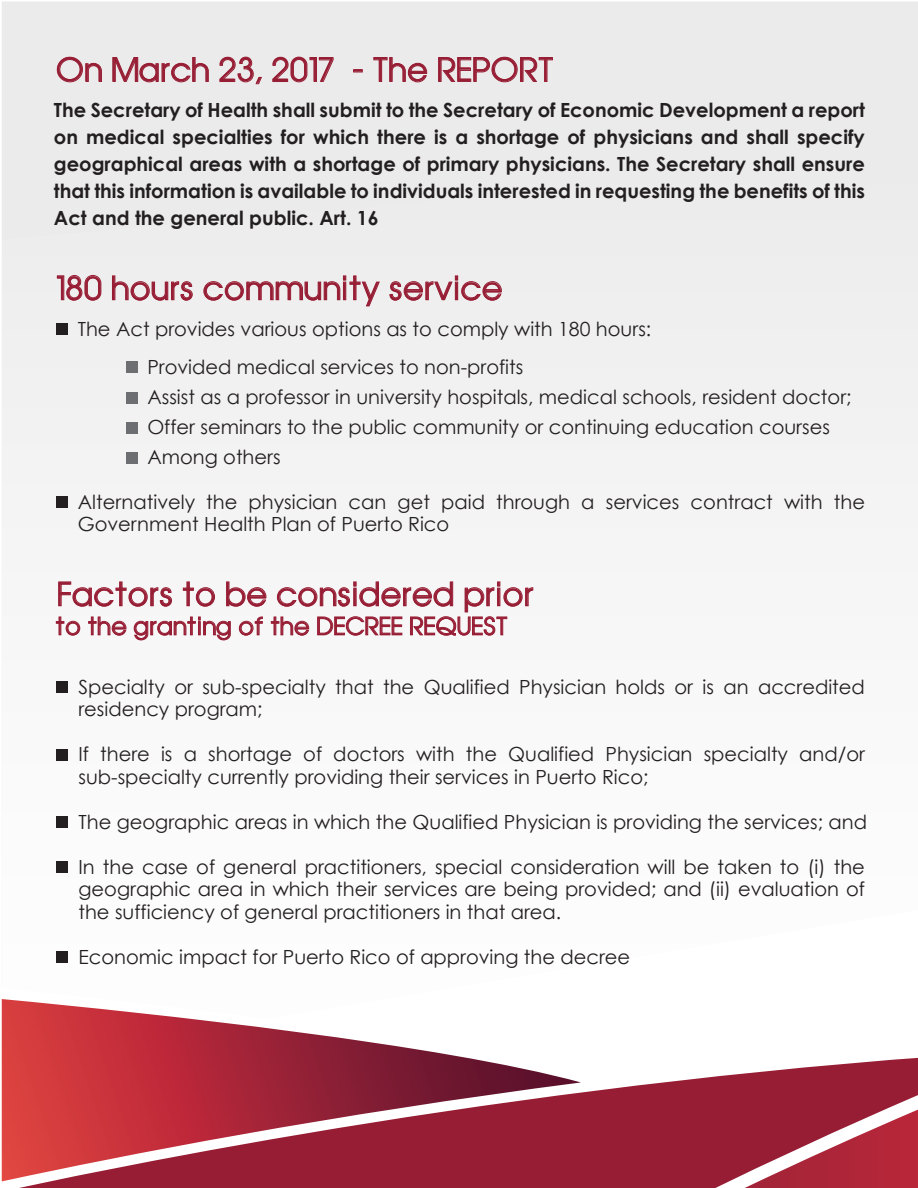
<style>
.page{position:relative;width:918px;height:1188px;background:#fff}
.page>*{position:absolute;margin:0;border:0;box-sizing:border-box;transform-origin:0 0}
.t1{font:30px "Avant";color:#971d34}
.t2{font:22.5px "Avant";color:#971d34}
.t3{font:19.5px/22.5px "Century Gothic";color:#231f20}
.t4{font:700 19.5px/27px "Century Gothic";color:#231f20;text-align:justify}
</style>
<div class="page">
<div style="left:2px;top:1px;width:916px;height:156px;background:#ebebeb"></div>
<div style="left:2px;top:157px;width:916px;height:671px;background:#f3f3f3"></div>
<svg style="left:2px;top:999px;width:425px;height:52px"></svg>
<svg style="left:2px;top:1051px;width:916px;height:137px;background:#ae4252"></svg>
<svg style="left:745px;top:1110px;width:173px;height:78px"></svg>
<svg style="left:57px;top:56px;width:45px;height:27px"></svg>
<svg style="left:112px;top:57px;width:97px;height:26px;background:#d7bcc1"></svg>
<svg style="left:219px;top:56px;width:43px;height:28px"></svg>
<svg style="left:272px;top:56px;width:62px;height:27px;background:#d7bcc1"></svg>
<svg style="left:353px;top:69px;width:10px;height:3px"></svg>
<svg style="left:373px;top:57px;width:54px;height:26px"></svg>
<svg style="left:438px;top:56px;width:115px;height:27px;background:#d7bbc0"></svg>
<svg style="left:57px;top:275px;width:45px;height:26px"></svg>
<svg style="left:112px;top:275px;width:81px;height:26px"></svg>
<svg style="left:203px;top:275px;width:177px;height:32px"></svg>
<svg style="left:389px;top:276px;width:113px;height:25px"></svg>
<div style="left:56px;top:323px;width:11px;height:11px;background:#231f20"></div>
<div style="left:126px;top:361px;width:12px;height:12px;background:#6d6e71"></div>
<div style="left:56px;top:497px;width:11px;height:11px;background:#231f20"></div>
<div style="left:126px;top:393px;width:12px;height:11px;background:#6d6e71"></div>
<div style="left:126px;top:423px;width:12px;height:11px;background:#6d6e71"></div>
<div style="left:126px;top:453px;width:12px;height:11px;background:#6d6e71"></div>
<svg style="left:56px;top:581px;width:478px;height:60px"></svg>
<div style="left:57px;top:681px;width:11px;height:12px;background:#231f20"></div>
<div style="left:57px;top:749px;width:11px;height:11px;background:#231f20"></div>
<div style="left:57px;top:816px;width:11px;height:12px;background:#231f20"></div>
<div style="left:57px;top:862px;width:11px;height:11px;background:#231f20"></div>
<div style="left:57px;top:951px;width:11px;height:11px;background:#231f20"></div>
<h1 class="t1" style="left:56px;top:51px;width:499px">On March 23, 2017 - The REPORT</h1>
<p class="t4" style="left:54px;top:96px;width:813px">The Secretary of Health shall submit to the Secretary of Economic Development a report on medical specialties for which there is a shortage of physicians and shall specify geographical areas with a shortage of primary physicians. The Secretary shall ensure that this information is available to individuals interested in requesting the benefits of this Act and the general public. Art. 16</p>
<h1 class="t1" style="left:56px;top:269px;width:448px">180 hours community service</h1>
<p class="t3" style="left:147px;top:310px;width:505px;line-height:37.5px;text-indent:-70px">The Act provides various options as to comply with 180 hours:<br>Provided medical services to non-profits</p>
<p class="t3" style="left:147px;top:381px;width:706px;line-height:30px">Assist as a professor in university hospitals, medical schools, resident doctor;<br>Offer seminars to the public community or continuing education courses<br>Among others</p>
<p class="t3" style="left:78px;top:490px;width:789px">Alternatively the physician can get paid through a services contract with the<br>Government Health Plan of Puerto Rico</p>
<h1 class="t1" style="left:57px;top:575px;width:479px">Factors to be considered prior</h1>
<p class="t2" style="left:55px;top:612px;width:454px">to the granting of the DECREE REQUEST</p>
<p class="t3" style="left:78px;top:675px;width:788px">Specialty or sub-specialty that the Qualified Physician holds or is an accredited residency program;</p>
<p class="t3" style="left:78px;top:743px;width:788px">If there is a shortage of doctors with the Qualified Physician specialty and/or sub-specialty currently providing their services in Puerto Rico;</p>
<p class="t3" style="left:78px;top:810px;width:790px">The geographic areas in which the Qualified Physician is providing the services; and</p>
<p class="t3" style="left:78px;top:855px;width:788px;text-align:justify">In the case of general practitioners, special consideration will be taken to (i) the geographic area in which their services are being provided; and (ii) evaluation of the sufficiency of general practitioners in that area.</p>
<p class="t3" style="left:78px;top:945px;width:553px">Economic impact for Puerto Rico of approving the decree</p>
</div>
